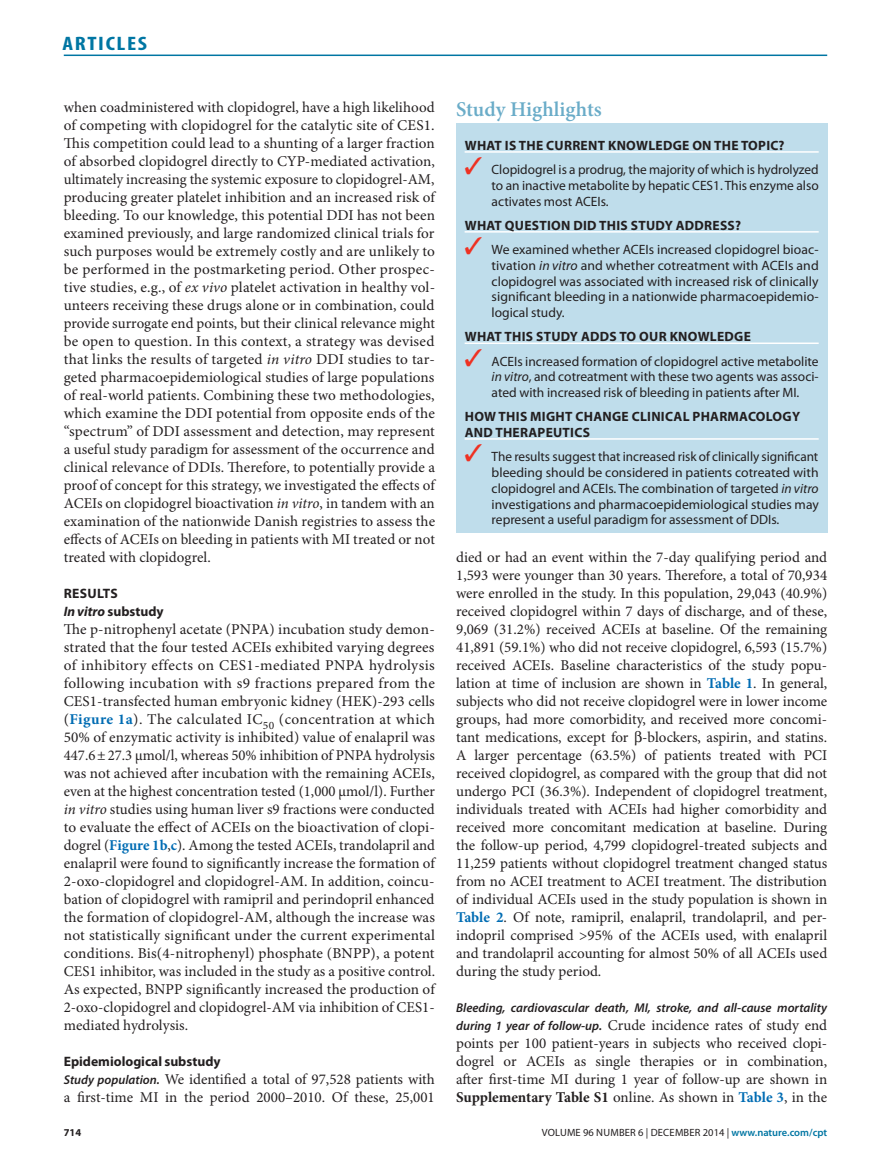
<style>
.page{position:relative;width:891px;height:1175px;background:#fff}
.page>*{position:absolute;margin:0;border:0;box-sizing:border-box;transform-origin:0 0}
.t1{font:600 21px "Minion Pro";color:#6aacc8}
.t2{font:700 condensed 19.5px "Myriad Pro";letter-spacing:.07em;color:#0076a3;scale:1.2 1}
.t3{font:15px/18px "Minion Pro";color:#231f20;text-align:justify}
.t4{font:700 13.65px/18px "Myriad Pro";color:#231f20}
.t5{font:13.5px/15.8px "Myriad Pro";color:#231f20;text-align:justify}
.t6{font:700 13.5px/15.8px "Myriad Pro";letter-spacing:.02em;color:#231f20}
.t7{font:italic 600 12.75px "Myriad Pro";color:#231f20}
.t8{font:10.5px "Myriad Pro";letter-spacing:.02em;color:#231f20}
.t9{font:600 10.5px "Myriad Pro";color:#0076a3}
.t10{font:700 10.5px "Myriad Pro";color:#231f20}
.s1{font-style:italic}
.s2{font-weight:700;color:#006cb3}
.s3{font-family:"Myriad Pro";font-weight:600;font-style:italic;font-size:12.75px}
.s4{color:#ef3122}
.s5{font-weight:700}
.s6{font-weight:400;color:#231f20}
</style>
<div class="page">
<hr style="left:64px;top:55px;width:763px;height:1px;background:#0076a3">
<div style="left:456px;top:123px;width:371px;height:410px;background:#bfddeb"></div>
<hr style="left:465px;top:151px;width:354px;height:2px;background:#fff">
<hr style="left:465px;top:231px;width:354px;height:2px;background:#fff">
<hr style="left:465px;top:342px;width:354px;height:2px;background:#fff">
<hr style="left:465px;top:438px;width:354px;height:2px;background:#fff">
<h2 class="t2" style="left:63px;top:31px;width:72px">ARTICLES</h2>
<p class="t3" style="left:64px;top:98px;width:373px">when coadministered with clopidogrel, have a high likelihood of competing with clopidogrel for the catalytic site of CES1.<br>This competition could lead to a shunting of a larger fraction of absorbed clopidogrel directly to CYP-mediated activation, ultimately increasing the systemic exposure to clopidogrel-AM, producing greater platelet inhibition and an increased risk of bleeding. To our knowledge, this potential DDI has not been examined previously, and large randomized clinical trials for such purposes would be extremely costly and are unlikely to be performed in the postmarketing period. Other prospec&shy;tive studies, e.g., of <span class="s1">ex vivo</span> platelet activation in healthy vol&shy;unteers receiving these drugs alone or in combination, could provide surrogate end points, but their clinical relevance might be open to question. In this context, a strategy was devised that links the results of targeted <span class="s1">in vitro</span> DDI studies to tar&shy;geted pharmacoepidemiological studies of large populations of real-world patients. Combining these two methodologies, which examine the DDI potential from opposite ends of the “spectrum” of DDI assessment and detection, may represent a useful study paradigm for assessment of the occurrence and clinical relevance of DDIs. Therefore, to potentially provide a proof of concept for this strategy, we investigated the effects of ACEIs on clopidogrel bioactivation <span class="s1">in vitro</span>, in tandem with an examination of the nationwide Danish registries to assess the effects of ACEIs on bleeding in patients with MI treated or not treated with clopidogrel.</p>
<p class="t4" style="left:64px;top:583px;width:101px">RESULTS<br><span class="s1">In vitro</span> substudy</p>
<p class="t3" style="left:64px;top:620px;width:373px">The p-nitrophenyl acetate (PNPA) incubation study demon&shy;strated that the four tested ACEIs exhibited varying degrees of inhibitory effects on CES1-mediated PNPA hydrolysis following incubation with s9 fractions prepared from the CES1-transfected human embryonic kidney (HEK)-293 cells (<span class="s2">Figure 1a</span>). The calculated IC<sub>50</sub> (concentration at which 50% of enzymatic activity is inhibited) value of enalapril was 447.6±27.3 μmol/l, whereas 50% inhibition of PNPA hydrolysis was not achieved after incubation with the remaining ACEIs, even at the highest concentration tested (1,000 μmol/l). Further <span class="s1">in vitro</span> studies using human liver s9 fractions were conducted to evaluate the effect of ACEIs on the bioactivation of clopi&shy;dogrel (<span class="s2">Figure 1b</span>,<span class="s2">c</span>). Among the tested ACEIs, trandolapril and enalapril were found to significantly increase the formation of 2-oxo-clopidogrel and clopidogrel-AM. In addition, coincu&shy;bation of clopidogrel with ramipril and perindopril enhanced the formation of clopidogrel-AM, although the increase was not statistically significant under the current experimental conditions. Bis(4-nitrophenyl) phosphate (BNPP), a potent CES1 inhibitor, was included in the study as a positive control.<br>As expected, BNPP significantly increased the production of 2-oxo-clopidogrel and clopidogrel-AM via inhibition of CES1- mediated hydrolysis.</p>
<p class="t4" style="left:64px;top:1051px;width:158px">Epidemiological substudy</p>
<p class="t3" style="left:64px;top:1070px;width:373px"><span class="s3">Study population.</span> We identified a total of 97,528 patients with a first-time MI in the period 2000–2010. Of these, 25,001</p>
<h1 class="t1" style="left:456px;top:95px;width:147px">Study Highlights</h1>
<p class="t6" style="left:465px;top:137px;width:321px">WHAT IS THE CURRENT KNOWLEDGE ON THE TOPIC?</p>
<p class="t5" style="left:492px;top:162px;width:329px;text-indent:-27px"><span class="s4">✓</span> Clopidogrel is a prodrug, the majority of which is hydrolyzed to an inactive metabolite by hepatic CES1. This enzyme also activates most ACEIs.</p>
<p class="t6" style="left:465px;top:217px;width:278px">WHAT QUESTION DID THIS STUDY ADDRESS?</p>
<p class="t5" style="left:492px;top:241px;width:329px;text-indent:-27px"><span class="s4">✓</span> We examined whether ACEIs increased clopidogrel bioac&shy;tivation <span class="s1">in vitro</span> and whether cotreatment with ACEIs and clopidogrel was associated with increased risk of clinically significant bleeding in a nationwide pharmacoepidemio&shy;logical study.</p>
<p class="t6" style="left:465px;top:328px;width:288px">WHAT THIS STUDY ADDS TO OUR KNOWLEDGE</p>
<p class="t5" style="left:492px;top:353px;width:329px;text-indent:-27px"><span class="s4">✓</span> ACEIs increased formation of clopidogrel active metabolite <span class="s1">in vitro</span>, and cotreatment with these two agents was associ&shy;ated with increased risk of bleeding in patients after MI.</p>
<p class="t6" style="left:465px;top:408px;width:337px">HOW THIS MIGHT CHANGE CLINICAL PHARMACOLOGY<br>AND THERAPEUTICS</p>
<p class="t5" style="left:492px;top:448px;width:329px;text-indent:-27px"><span class="s4">✓</span> The results suggest that increased risk of clinically significant bleeding should be considered in patients cotreated with clopidogrel and ACEIs. The combination of targeted <span class="s1">in vitro </span>investigations and pharmacoepidemiological studies may represent a useful paradigm for assessment of DDIs.</p>
<p class="t3" style="left:456px;top:548px;width:373px">died or had an event within the 7-day qualifying period and 1,593 were younger than 30 years. Therefore, a total of 70,934 were enrolled in the study. In this population, 29,043 (40.9%) received clopidogrel within 7 days of discharge, and of these, 9,069 (31.2%) received ACEIs at baseline. Of the remaining 41,891 (59.1%) who did not receive clopidogrel, 6,593 (15.7%) received ACEIs. Baseline characteristics of the study popu&shy;lation at time of inclusion are shown in <span class="s2">Table 1</span>. In general, subjects who did not receive clopidogrel were in lower income groups, had more comorbidity, and received more concomi&shy;tant medications, except for -blockers, aspirin, and statins.<br>A larger percentage (63.5%) of patients treated with PCI received clopidogrel, as compared with the group that did not undergo PCI (36.3%). Independent of clopidogrel treatment, individuals treated with ACEIs had higher comorbidity and received more concomitant medication at baseline. During the follow-up period, 4,799 clopidogrel-treated subjects and 11,259 patients without clopidogrel treatment changed status from no ACEI treatment to ACEI treatment. The distribution of individual ACEIs used in the study population is shown in <span class="s2">Table 2</span>. Of note, ramipril, enalapril, trandolapril, and per&shy;indopril comprised &gt;95% of the ACEIs used, with enalapril and trandolapril accounting for almost 50% of all ACEIs used during the study period.</p>
<p class="t7" style="left:456px;top:999px;width:373px">Bleeding, cardiovascular death, MI, stroke, and all-cause mortality</p>
<p class="t3" style="left:456px;top:1016px;width:373px"><span class="s3">during 1 year of follow-up.</span> Crude incidence rates of study end points per 100 patient-years in subjects who received clopi&shy;dogrel or ACEIs as single therapies or in combination, after first-time MI during 1 year of follow-up are shown in <span class="s5">Supplementary Table S1</span> online. As shown in <span class="s2">Table 3</span>, in the</p>
<p class="t10" style="left:64px;top:1126px;width:19px">714</p>
<p class="t8" style="left:542px;top:1126px;width:117px">VOLUME 96 NUMBER 6 | december</p>
<p class="t9" style="left:703px;top:1126px;width:126px"><span class="s6">2014 |</span> www.nature.com/cpt</p>
</div>
